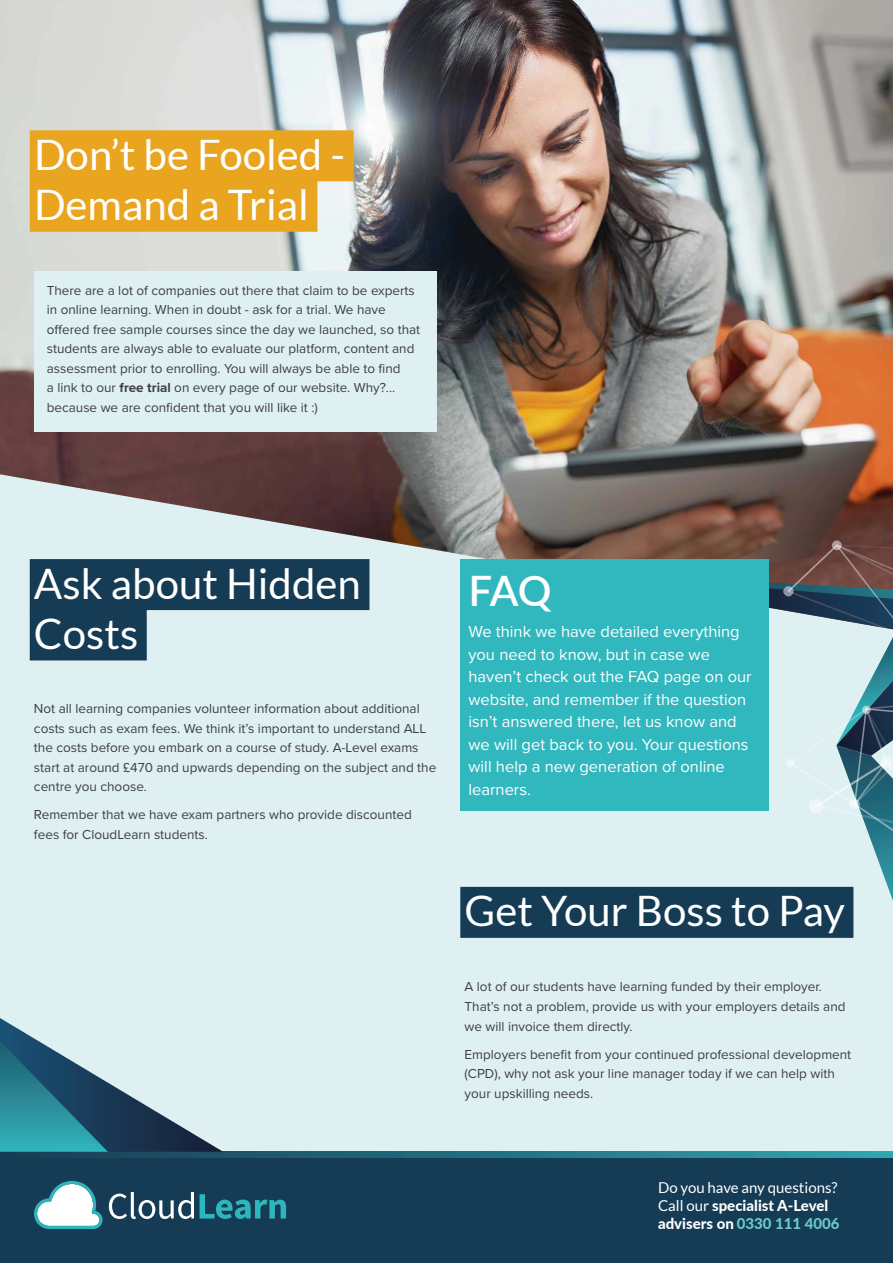
<style>
.page{position:relative;width:893px;height:1263px;background:#dff0f2}
.page>*{position:absolute;margin:0;border:0;box-sizing:border-box;transform-origin:0 0}
.Main_Heading{font:42px "Lato";color:#fff}
.Highlighted_Text{font:600 42px "Lato";color:#fff}
.Highlighted_Text-2{font:16.5px/22.5px "Proxima Nova";color:#fff}
.t1{font:15px/18px "Lato";color:#fff}
.Body_text{font:13.5px/19.5px "Proxima Nova";color:#3e3e3f}
.s1{font-weight:700}
.s2{font-weight:800}
.s3{font-weight:800;color:#6bc9ca}
</style>
<div class="page">
<div style="left:0;top:1157px;width:893px;height:106px;background:#153c54"></div>
<svg style="left:34px;top:1181px;width:69px;height:48px"></svg>
<svg style="left:109px;top:1192px;width:85px;height:27px"></svg>
<svg style="left:200px;top:1194px;width:86px;height:25px"></svg>
<svg style="left:0;top:1151px;width:893px;height:6px;background:#236f80"></svg>
<img style="left:0;top:0;width:893px;height:629px">
<div style="left:30px;top:130px;width:324px;height:51px;background:#eaa520"></div>
<div style="left:30px;top:181px;width:287px;height:51px;background:#eaa520"></div>
<div style="left:30px;top:559px;width:339px;height:51px;background:#153c54"></div>
<div style="left:30px;top:609px;width:117px;height:51px;background:#153c54"></div>
<div style="left:460px;top:887px;width:393px;height:51px;background:#153c54"></div>
<div style="left:34px;top:271px;width:403px;height:161px;background:#dff0f2"></div>
<div style="left:460px;top:559px;width:308px;height:68px;background:#31b7be"></div>
<div style="left:460px;top:611px;width:308px;height:200px;background:#31b7be"></div>
<svg style="left:556px;top:540px;width:337px;height:361px"></svg>
<svg style="left:0;top:1018px;width:223px;height:134px"></svg>
<p class="Main_Heading" style="left:34px;top:131px;width:313px">Don’t be Fooled -</p>
<p class="Main_Heading" style="left:34px;top:182px;width:276px">Demand a Trial</p>
<p class="Body_text" style="left:47px;top:280px;width:375px">There are a lot of companies out there that claim to be experts in online learning. When in doubt - ask for a trial. We have offered free sample courses since the day we launched, so that students are always able to evaluate our platform, content and assessment prior to enrolling. You will always be able to find<br>a link to our <span class="s1">free trial</span> on every page of our website. Why?... because we are confident that you will like it :)</p>
<p class="Main_Heading" style="left:34px;top:560px;width:328px">Ask about Hidden</p>
<p class="Main_Heading" style="left:34px;top:610px;width:106px">Costs</p>
<p class="Body_text" style="left:34px;top:698px;width:404px">Not all learning companies volunteer information about additional costs such as exam fees. We think it’s important to understand ALL the costs before you embark on a course of study. A-Level exams start at around £470 and upwards depending on the subject and the centre you choose.</p>
<p class="Body_text" style="left:34px;top:804px;width:379px">Remember that we have exam partners who provide discounted fees for CloudLearn students.</p>
<p class="Highlighted_Text" style="left:468px;top:560px;width:85px">FAQ</p>
<p class="Highlighted_Text-2" style="left:468px;top:620px;width:285px">We think we have detailed everything you need to know, but in case we haven’t check out the FAQ page on our website, and remember if the question isn’t answered there, let us know and we will get back to you. Your questions will help a new generation of online learners.</p>
<p class="Main_Heading" style="left:465px;top:888px;width:382px">Get Your Boss to Pay</p>
<p class="Body_text" style="left:465px;top:977px;width:382px">A lot of our students have learning funded by their employer.<br>That’s not a problem, provide us with your employers details and we will invoice them directly.</p>
<p class="Body_text" style="left:465px;top:1044px;width:388px">Employers benefit from your continued professional development (CPD), why not ask your line manager today if we can help with your upskilling needs.</p>
<p class="t1" style="left:658px;top:1178px;width:183px">Do you have any questions?<br>Call our <span class="s2">specialist A-Level advisers on</span> <span class="s3">0330 111 4006</span></p>
</div>
